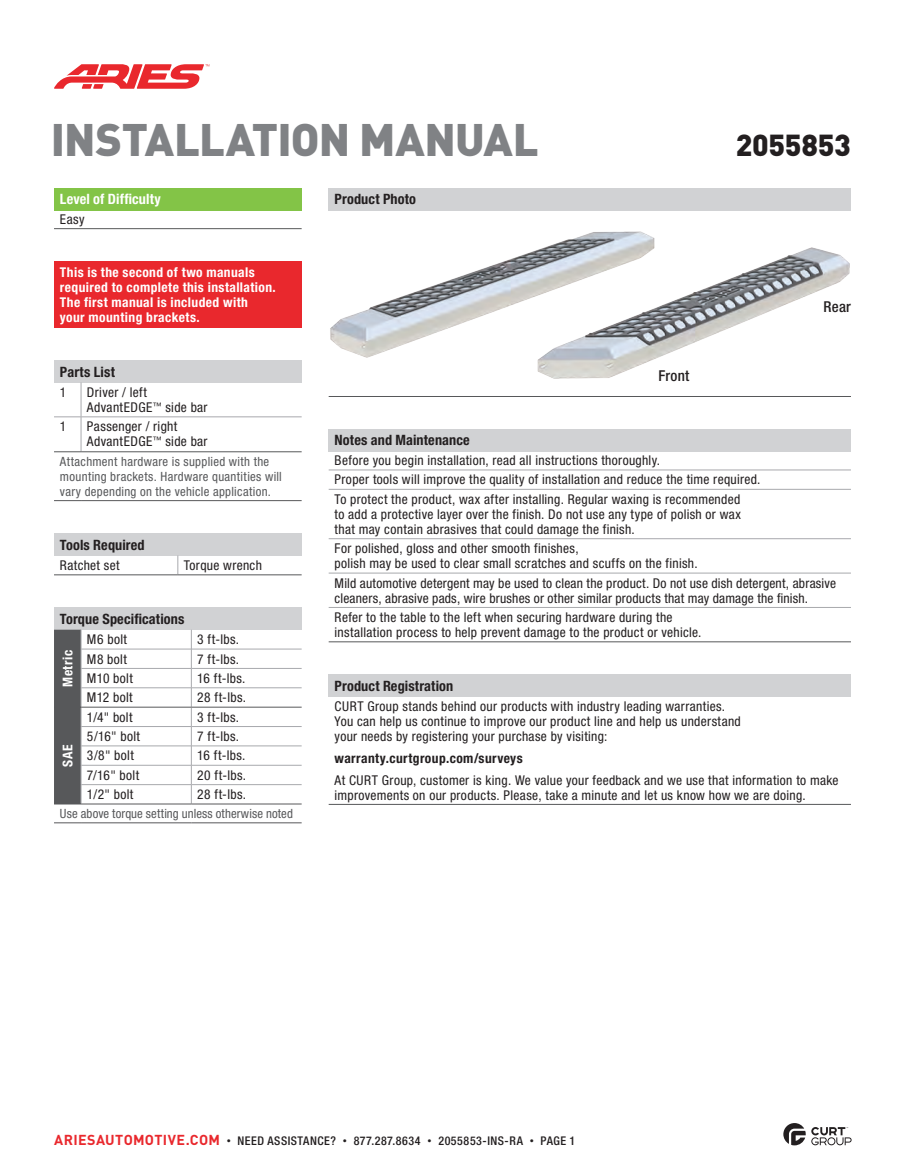
<style>
.page{position:relative;width:905px;height:1175px;background:#fff}
.page>*{position:absolute;margin:0;border:0;box-sizing:border-box;transform-origin:0 0}
.t1{font:900 45px "DINOT";letter-spacing:-.02em;color:#808285}
.t2{font:900 30px "DINOT";letter-spacing:-.01em;color:#231f20}
.t3{font:500 condensed 15px "Helvetica Neue LT Std";letter-spacing:.015em;color:#231f20}
.t4{font:700 condensed 14.25px "Helvetica Neue LT Std";letter-spacing:.01em;color:#231f20}
.t5{font:700 condensed 14.25px "Helvetica Neue LT Std";letter-spacing:.005em;color:#fff}
.t6{font:condensed 13.5px/15px "Helvetica Neue LT Std";letter-spacing:.025em;color:#231f20}
.t7{font:700 condensed 13.5px/15px "Helvetica Neue LT Std";letter-spacing:.03em;color:#fff}
.t8{font:700 condensed 13.5px "Helvetica Neue LT Std";letter-spacing:.03em;color:#231f20}
.t9{font:condensed 12.75px/15px "Helvetica Neue LT Std";letter-spacing:.025em;color:#57585a}
.t10{font:500 condensed 12px "Helvetica Neue LT Std";letter-spacing:.045em;color:#231f20}
.s1{font-family:"DINOT";font-weight:700;font-stretch:normal;font-size:14.25px;color:#e9282d}
.s2{font-family:"DINOT";font-weight:400;font-stretch:normal;font-size:9px}
</style>
<div class="page">
<svg style="left:54px;top:64px;width:155px;height:25px"></svg>
<svg style="left:783px;top:1123px;width:68px;height:22px"></svg>
<div style="left:54px;top:188px;width:248px;height:22px;background:#83c447"></div>
<hr style="left:54px;top:228px;width:248px;height:1px;background:#57585a">
<div style="left:54px;top:360px;width:248px;height:22px;background:#d1d2d4"></div>
<hr style="left:81px;top:382px;width:1px;height:35px;background:#a8a9ad">
<svg style="left:54px;top:416px;width:27px;height:1px"></svg>
<hr style="left:81px;top:416px;width:221px;height:1px;background:#a8a9ad">
<hr style="left:81px;top:417px;width:1px;height:34px;background:#a8a9ad">
<svg style="left:54px;top:451px;width:27px;height:1px"></svg>
<hr style="left:81px;top:451px;width:221px;height:1px;background:#57585a">
<svg style="left:54px;top:500px;width:27px;height:1px"></svg>
<hr style="left:81px;top:500px;width:221px;height:1px;background:#57585a">
<div style="left:54px;top:607px;width:248px;height:22px;background:#d1d2d4"></div>
<hr style="left:81px;top:649px;width:110px;height:1px;background:#a8a9ad">
<hr style="left:191px;top:649px;width:111px;height:1px;background:#a8a9ad">
<hr style="left:81px;top:668px;width:110px;height:1px;background:#a8a9ad">
<hr style="left:191px;top:668px;width:111px;height:1px;background:#a8a9ad">
<hr style="left:81px;top:687px;width:110px;height:1px;background:#a8a9ad">
<hr style="left:191px;top:687px;width:111px;height:1px;background:#a8a9ad">
<hr style="left:81px;top:726px;width:110px;height:1px;background:#a8a9ad">
<hr style="left:191px;top:726px;width:111px;height:1px;background:#a8a9ad">
<hr style="left:81px;top:745px;width:110px;height:1px;background:#a8a9ad">
<hr style="left:191px;top:745px;width:111px;height:1px;background:#a8a9ad">
<hr style="left:81px;top:765px;width:110px;height:1px;background:#a8a9ad">
<hr style="left:191px;top:765px;width:111px;height:1px;background:#a8a9ad">
<hr style="left:81px;top:784px;width:110px;height:1px;background:#a8a9ad">
<hr style="left:191px;top:784px;width:111px;height:1px;background:#a8a9ad">
<svg style="left:191px;top:629px;width:1px;height:174px"></svg>
<svg style="left:54px;top:822px;width:27px;height:1px"></svg>
<hr style="left:81px;top:822px;width:110px;height:1px;background:#57585a">
<hr style="left:191px;top:822px;width:111px;height:1px;background:#57585a">
<hr style="left:81px;top:706px;width:110px;height:1px;background:#57585a">
<hr style="left:191px;top:706px;width:111px;height:1px;background:#57585a">
<svg style="left:54px;top:629px;width:28px;height:175px;background:#5c5d5f"></svg>
<hr style="left:81px;top:803px;width:110px;height:1px;background:#57585a">
<hr style="left:191px;top:803px;width:111px;height:1px;background:#57585a">
<div style="left:54px;top:533px;width:247px;height:22px;background:#d1d2d4"></div>
<svg style="left:177px;top:555px;width:1px;height:19px"></svg>
<hr style="left:54px;top:574px;width:124px;height:1px;background:#57585a">
<hr style="left:178px;top:574px;width:123px;height:1px;background:#57585a">
<div style="left:54px;top:261px;width:248px;height:67px;background:#e9282d"></div>
<div style="left:328px;top:429px;width:522px;height:22px;background:#d1d2d4"></div>
<hr style="left:328px;top:470px;width:522px;height:1px;background:#a8a9ad">
<hr style="left:328px;top:489px;width:522px;height:1px;background:#a8a9ad">
<hr style="left:328px;top:538px;width:522px;height:1px;background:#a8a9ad">
<hr style="left:328px;top:573px;width:522px;height:1px;background:#a8a9ad">
<hr style="left:328px;top:607px;width:522px;height:1px;background:#a8a9ad">
<hr style="left:328px;top:641px;width:522px;height:1px;background:#57585a">
<div style="left:328px;top:188px;width:522px;height:22px;background:#d1d2d4"></div>
<hr style="left:328px;top:396px;width:522px;height:1px;background:#57585a">
<img style="left:330px;top:231px;width:520px;height:148px">
<div style="left:328px;top:674px;width:522px;height:22px;background:#d1d2d4"></div>
<hr style="left:328px;top:804px;width:522px;height:1px;background:#57585a">
<h1 class="t1" style="left:51px;top:103px;width:489px">INSTALLATION MANUAL</h1>
<h2 class="t2" style="left:735px;top:121px;width:117px">2055853</h2>
<p class="t5" style="left:60px;top:190px;width:102px">Level of Difficulty</p>
<p class="t6" style="left:60px;top:211px;width:26px">Easy</p>
<p class="t4" style="left:334px;top:190px;width:83px">Product Photo</p>
<p class="t7" style="left:60px;top:264px;width:217px">This is the second of two manuals required to complete this installation.<br>The first manual is included with your mounting brackets.</p>
<p class="t4" style="left:60px;top:363px;width:56px">Parts List</p>
<p class="t6" style="left:60px;top:384px;width:8px">1</p>
<p class="t6" style="left:87px;top:384px;width:122px">Driver / left<br>AdvantEDGE<sup>™</sup> side bar</p>
<p class="t6" style="left:60px;top:419px;width:8px">1</p>
<p class="t6" style="left:87px;top:419px;width:122px">Passenger / right<br>AdvantEDGE<sup>™</sup> side bar</p>
<p class="t9" style="left:60px;top:453px;width:223px">Attachment hardware is supplied with the mounting brackets. Hardware quantities will vary depending on the vehicle application.</p>
<p class="t4" style="left:60px;top:536px;width:86px">Tools Required</p>
<p class="t6" style="left:60px;top:557px;width:61px">Ratchet set</p>
<p class="t6" style="left:184px;top:557px;width:80px">Torque wrench</p>
<p class="t4" style="left:60px;top:610px;width:126px">Torque Specifications</p>
<p class="t7" style="left:60px;top:686px;width:38px;rotate:-90deg">Metric</p>
<p class="t6" style="left:87px;top:632px;width:41px">M6 bolt</p>
<p class="t6" style="left:197px;top:632px;width:43px">3 ft-lbs.</p>
<p class="t6" style="left:87px;top:651px;width:41px">M8 bolt</p>
<p class="t6" style="left:197px;top:651px;width:43px">7 ft-lbs.</p>
<p class="t6" style="left:87px;top:670px;width:47px">M10 bolt</p>
<p class="t6" style="left:197px;top:670px;width:50px">16 ft-lbs.</p>
<p class="t6" style="left:87px;top:690px;width:47px">M12 bolt</p>
<p class="t6" style="left:197px;top:690px;width:50px">28 ft-lbs.</p>
<p class="t6" style="left:87px;top:709px;width:47px">1/4" bolt</p>
<p class="t6" style="left:197px;top:709px;width:43px">3 ft-lbs.</p>
<p class="t6" style="left:87px;top:728px;width:55px">5/16" bolt</p>
<p class="t6" style="left:197px;top:728px;width:43px">7 ft-lbs.</p>
<p class="t6" style="left:87px;top:748px;width:48px">3/8" bolt</p>
<p class="t6" style="left:197px;top:748px;width:50px">16 ft-lbs.</p>
<p class="t6" style="left:87px;top:767px;width:54px">7/16" bolt</p>
<p class="t6" style="left:197px;top:767px;width:50px">20 ft-lbs.</p>
<p class="t6" style="left:87px;top:786px;width:48px">1/2" bolt</p>
<p class="t6" style="left:197px;top:786px;width:50px">28 ft-lbs.</p>
<p class="t9" style="left:60px;top:806px;width:234px">Use above torque setting unless otherwise noted</p>
<p class="t7" style="left:60px;top:766px;width:24px;rotate:-90deg">SAE</p>
<p class="t3" style="left:658px;top:367px;width:32px">Front</p>
<p class="t3" style="left:823px;top:297px;width:29px">Rear</p>
<p class="t4" style="left:334px;top:432px;width:137px">Notes and Maintenance</p>
<p class="t6" style="left:334px;top:450px;width:427px;line-height:19.4px">Before you begin installation, read all instructions thoroughly.<br>Proper tools will improve the quality of installation and reduce the time required.<br>To protect the product, wax after installing. Regular waxing is recommended</p>
<p class="t6" style="left:334px;top:506px;width:408px">to add a protective layer over the finish. Do not use any type of polish or wax that may contain abrasives that could damage the finish.</p>
<p class="t6" style="left:334px;top:541px;width:364px">For polished, gloss and other smooth finishes,<br>polish may be used to clear small scratches and scuffs on the finish.</p>
<p class="t6" style="left:334px;top:575px;width:503px">Mild automotive detergent may be used to clean the product. Do not use dish detergent, abrasive cleaners, abrasive pads, wire brushes or other similar products that may damage the finish.</p>
<p class="t6" style="left:334px;top:609px;width:368px">Refer to the table to the left when securing hardware during the installation process to help prevent damage to the product or vehicle.</p>
<p class="t4" style="left:334px;top:677px;width:120px">Product Registration</p>
<p class="t6" style="left:334px;top:698px;width:408px">CURT Group stands behind our products with industry leading warranties.<br>You can help us continue to improve our product line and help us understand your needs by registering your purchase by visiting:</p>
<p class="t8" style="left:334px;top:749px;width:189px">warranty.curtgroup.com/surveys</p>
<p class="t6" style="left:334px;top:772px;width:505px">At CURT Group, customer is king. We value your feedback and we use that information to make improvements on our products. Please, take a minute and let us know how we are doing.</p>
<p class="t10" style="left:54px;top:1133px;width:522px"><span class="s1">ARIESAUTOMOTIVE.COM</span> <span class="s2">•</span> NEED ASSISTANCE? <span class="s2">•</span> 877.287.8634 <span class="s2">•</span> 2055853-INS-RA <span class="s2">•</span> PAGE 1</p>
</div>
